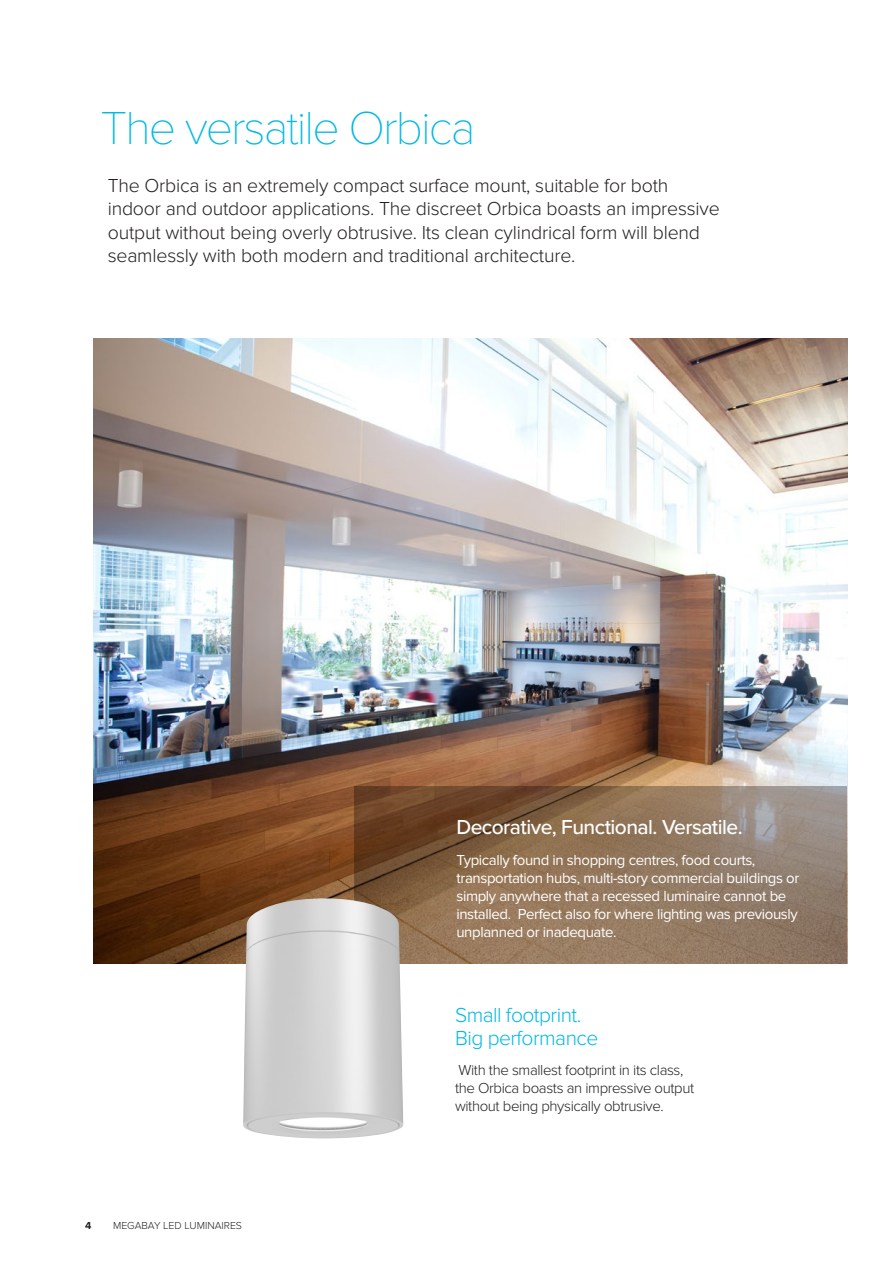
<style>
.page{position:relative;width:893px;height:1263px;background:#fff}
.page>*{position:absolute;margin:0;border:0;box-sizing:border-box;transform-origin:0 0}
.t1{font:100 48px "Proxima Nova T";letter-spacing:-.04em;color:#00b9e5}
.t2{font:500 21px "Proxima Nova";letter-spacing:-.025em;color:#fff}
.t3{font:300 21px/22.2px "Proxima Nova";letter-spacing:-.025em;color:#00b9e5}
.t4{font:300 19.5px/23.4px "Proxima Nova";letter-spacing:-.01em;color:#231f20}
.t5{font:15px/18px "Proxima Nova";letter-spacing:-.025em;color:#fff}
.t6{font:300 15px/18px "Proxima Nova";letter-spacing:-.025em;color:#231f20}
.t7{font:300 10.5px "Proxima Nova";color:#231f20}
.t8{font:700 10.5px "Proxima Nova";color:#231f20}
</style>
<div class="page">
<img style="left:94px;top:338px;width:754px;height:625px">
<svg style="left:354px;top:786px;width:493px;height:177px;background:#8c7159"></svg>
<img style="left:242px;top:898px;width:161px;height:240px">
<p class="t1" style="left:101px;top:100px;width:376px">The versatile Orbica</p>
<p class="t4" style="left:108px;top:174px;width:614px">The Orbica is an extremely compact surface mount, suitable for both indoor and outdoor applications. The discreet Orbica boasts an impressive output without being overly obtrusive. Its clean cylindrical form will blend seamlessly with both modern and traditional architecture.</p>
<p class="t2" style="left:456px;top:812px;width:288px">Decorative, Functional. Versatile.</p>
<p class="t5" style="left:456px;top:851px;width:344px">Typically found in shopping centres, food courts, transportation hubs, multi-story commercial buildings or simply anywhere that a recessed luminaire cannot be installed. Perfect also for where lighting was previously unplanned or inadequate.</p>
<p class="t8" style="left:85px;top:1219px;width:8px">4</p>
<p class="t7" style="left:113px;top:1219px;width:131px">MEGABAY LED LUMINAIRES</p>
<p class="t3" style="left:455px;top:1004px;width:145px">Small footprint.<br>Big performance</p>
<p class="t6" style="left:455px;top:1061px;width:241px">With the smallest footprint in its class, the Orbica boasts an impressive output without being physically obtrusive.</p>
</div>
